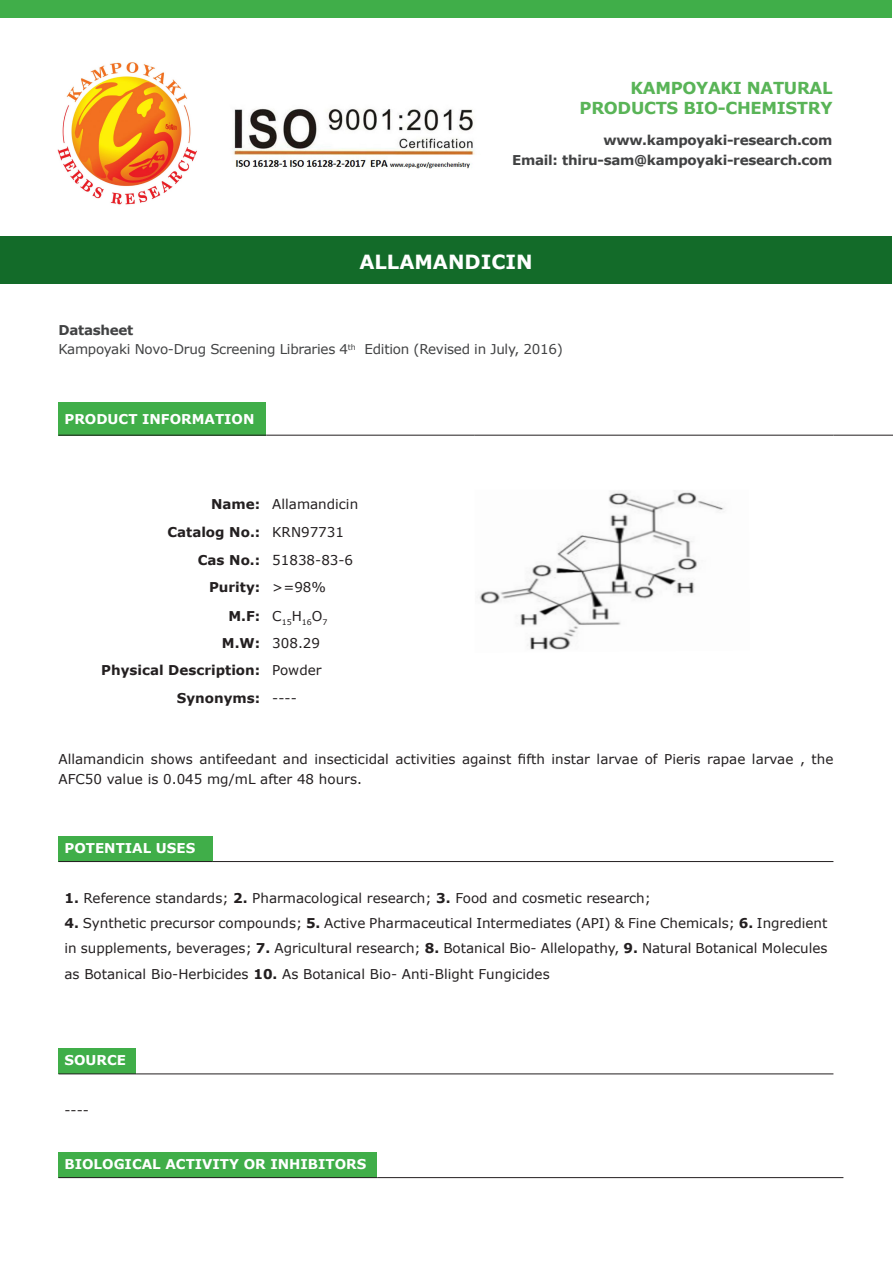
<style>
.page{position:relative;width:893px;height:1263px;background:#fff}
.page>*{position:absolute;margin:0;border:0;box-sizing:border-box;transform-origin:0 0}
.t1{font:700 19.5px "Verdana";color:#fff}
.t2{font:700 16.5px "Verdana";letter-spacing:-.02em;color:#59b457}
.t3{font:13.5px/25.2px "Verdana";color:#231f20}
.t4{font:700 13.5px "Verdana";letter-spacing:-.02em;color:#414243}
.t5{font:700 13.5px "Verdana";color:#fff}
.t6{font:700 13.5px "Verdana";color:#231f20}
.t7{font:13.5px "Verdana";letter-spacing:-.02em;color:#414243}
.t8{font:7.8px "Verdana";color:#231f20}
.s1{font-weight:700}
</style>
<div class="page">
<img style="left:232px;top:108px;width:243px;height:61px">
<img style="left:57px;top:62px;width:140px;height:143px">
<div style="left:0;top:0;width:892px;height:17px;background:#40ae49"></div>
<div style="left:0;top:236px;width:891px;height:47px;background:#136b29"></div>
<div style="left:58px;top:402px;width:208px;height:33px;background:#40ae49"></div>
<hr style="left:58px;top:435px;width:208px;height:1px;background:#231f20">
<hr style="left:266px;top:435px;width:209px;height:1px;background:#231f20">
<hr style="left:475px;top:435px;width:358px;height:1px;background:#231f20">
<hr style="left:833px;top:435px;width:60px;height:1px;background:#231f20">
<img style="left:479px;top:490px;width:245px;height:160px">
<div style="left:58px;top:836px;width:155px;height:25px;background:#40ae49"></div>
<hr style="left:58px;top:861px;width:155px;height:1px;background:#231f20">
<hr style="left:213px;top:861px;width:620px;height:1px;background:#231f20">
<div style="left:58px;top:1049px;width:78px;height:25px;background:#40ae49"></div>
<hr style="left:58px;top:1074px;width:78px;height:1px;background:#231f20">
<hr style="left:136px;top:1074px;width:697px;height:1px;background:#231f20">
<div style="left:58px;top:1152px;width:319px;height:25px;background:#40ae49"></div>
<hr style="left:58px;top:1177px;width:319px;height:1px;background:#231f20">
<hr style="left:377px;top:1177px;width:466px;height:1px;background:#231f20">
<p class="t2" style="left:631px;top:78px;width:203px">KAMPOYAKI NATURAL</p>
<p class="t2" style="left:580px;top:97px;width:254px">PRODUCTS BIO-CHEMISTRY</p>
<p class="t4" style="left:603px;top:132px;width:231px">www.kampoyaki-research.com</p>
<p class="t4" style="left:512px;top:151px;width:322px">Email: thiru-sam@kampoyaki-research.com</p>
<p class="t1" style="left:359px;top:249px;width:175px">ALLAMANDICIN</p>
<p class="t4" style="left:58px;top:321px;width:76px">Datasheet</p>
<p class="t7" style="left:58px;top:341px;width:506px">Kampoyaki Novo-Drug Screening Libraries 4<sup>th</sup> Edition (Revised in July, 2016)</p>
<p class="t5" style="left:64px;top:410px;width:192px">PRODUCT INFORMATION</p>
<p class="t6" style="left:211px;top:495px;width:51px">Name:</p>
<p class="t3" style="left:272px;top:492px;width:87px">Allamandicin</p>
<p class="t6" style="left:167px;top:523px;width:94px">Catalog No.:</p>
<p class="t3" style="left:272px;top:520px;width:73px">KRN97731</p>
<p class="t6" style="left:198px;top:551px;width:64px">Cas No.:</p>
<p class="t3" style="left:272px;top:547px;width:82px">51838-83-6</p>
<p class="t6" style="left:209px;top:578px;width:53px">Purity:</p>
<p class="t3" style="left:272px;top:575px;width:55px">&gt;=98%</p>
<p class="t6" style="left:228px;top:607px;width:33px">M.F:</p>
<p class="t8" style="left:272px;top:617px;width:57px"><sup>C</sup>15<sup>H</sup>16<sup>O</sup>7</p>
<p class="t6" style="left:222px;top:635px;width:40px">M.W:</p>
<p class="t3" style="left:272px;top:631px;width:49px">308.29</p>
<p class="t6" style="left:101px;top:661px;width:161px">Physical Description:</p>
<p class="t3" style="left:272px;top:657px;width:51px">Powder</p>
<p class="t6" style="left:177px;top:690px;width:85px">Synonyms:</p>
<p class="t3" style="left:272px;top:686px;width:26px">----</p>
<p class="t3" style="left:58px;top:750px;width:776px;line-height:19.2px">Allamandicin shows antifeedant and insecticidal activities against fifth instar larvae of Pieris rapae larvae , the<br>AFC50 value is 0.045 mg/mL after 48 hours.</p>
<p class="t5" style="left:64px;top:839px;width:132px">POTENTIAL USES</p>
<p class="t3" style="left:64px;top:886px;width:588px"><span class="s1">1.</span> Reference standards; <span class="s1">2.</span> Pharmacological research; <span class="s1">3.</span> Food and cosmetic research;</p>
<p class="t3" style="left:64px;top:911px;width:764px;text-align:justify"><span class="s1">4.</span> Synthetic precursor compounds; <span class="s1">5.</span> Active Pharmaceutical Intermediates (API) &amp; Fine Chemicals; <span class="s1">6.</span> Ingredient in supplements, beverages; <span class="s1">7.</span> Agricultural research; <span class="s1">8.</span> Botanical Bio- Allelopathy, <span class="s1">9.</span> Natural Botanical Molecules as Botanical Bio-Herbicides <span class="s1">10.</span> As Botanical Bio- Anti-Blight Fungicides</p>
<p class="t5" style="left:64px;top:1051px;width:63px">SOURCE</p>
<p class="t3" style="left:64px;top:1098px;width:26px">----</p>
<p class="t5" style="left:64px;top:1155px;width:303px">BIOLOGICAL ACTIVITY OR INHIBITORS</p>
</div>
